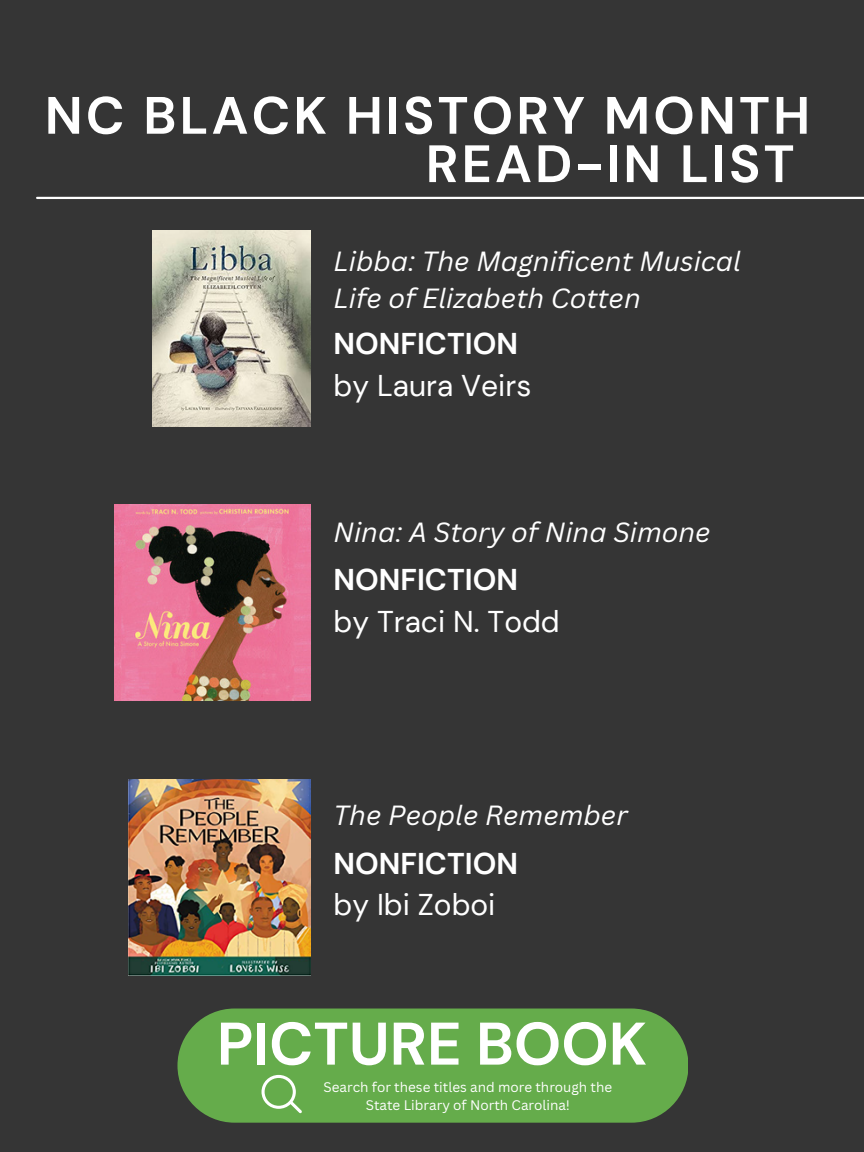
<style>
.page{position:relative;width:864px;height:1152px;background:#353535}
.page>*{position:absolute;margin:0;border:0;box-sizing:border-box;transform-origin:0 0}
.t1{font:700 60px "DM Sans";color:#fff}
.t2{font:700 52.5px/48.3px "DM Sans";letter-spacing:.06em;color:#fff;text-align:right}
.t3{font:30px "DM Sans";color:#fff}
.t4{font:700 30px "DM Sans";color:#fff}
.t5{font:italic 27px/37.2px "Canva Sans";color:#fff}
.t6{font:13.5px/18px "Canva Sans";color:#fff;text-align:center}
</style>
<div class="page">
<hr style="left:37px;top:197px;width:827px;height:2px;background:#fff">
<div style="left:177px;top:1009px;width:511px;height:114px;background:#65ac4b;border-radius:57px"></div>
<img style="left:115px;top:505px;width:196px;height:196px">
<img style="left:153px;top:230px;width:157px;height:196px">
<img style="left:128px;top:779px;width:182px;height:196px">
<svg style="left:262px;top:1075px;width:40px;height:38px"></svg>
<h2 class="t2" style="left:45px;top:92px;width:767px">NC BLACK HISTORY MONTH<br>READ-IN LIST</h2>
<p class="t5" style="left:334px;top:241px;width:409px">Libba: The Magnificent Musical<br>Life of Elizabeth Cotten</p>
<p class="t4" style="left:334px;top:325px;width:186px">NONFICTION</p>
<p class="t3" style="left:334px;top:366px;width:199px">by Laura Veirs</p>
<p class="t5" style="left:334px;top:513px;width:379px">Nina: A Story of Nina Simone</p>
<p class="t4" style="left:334px;top:561px;width:186px">NONFICTION</p>
<p class="t3" style="left:334px;top:602px;width:228px">by Traci N. Todd</p>
<p class="t5" style="left:334px;top:796px;width:296px">The People Remember</p>
<p class="t4" style="left:334px;top:844px;width:186px">NONFICTION</p>
<p class="t3" style="left:334px;top:886px;width:163px">by Ibi Zoboi</p>
<h1 class="t1" style="left:217px;top:1005px;width:432px">PICTURE BOOK</h1>
<p class="t6" style="left:324px;top:1078px;width:290px">Search for these titles and more through the<br>State Library of North Carolina!</p>
</div>
